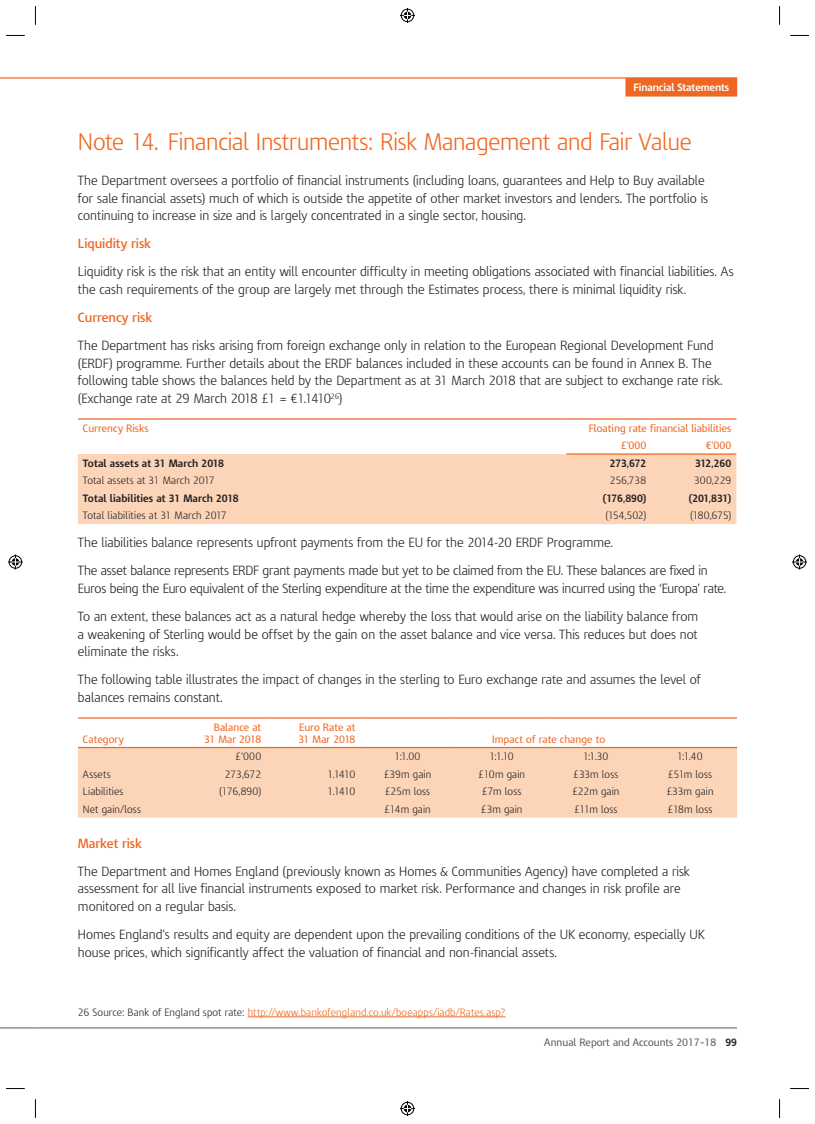
<style>
.page{position:relative;width:815px;height:1124px;background:#fff}
.page>*{position:absolute;margin:0;border:0;box-sizing:border-box;transform-origin:0 0}
.t1{font:300 22.5px "HMRC Modena";letter-spacing:-.01em;color:#f06721}
.t2{font:300 12.5px/17.5px "HMRC Modena";color:#231f20}
.t3{font:600 12.5px "HMRC Modena";letter-spacing:-.005em;color:#f06721}
.t4{font:300 10px "HMRC Modena";letter-spacing:.01em;color:#231f20}
.t5{font:10px/12px "HMRC Modena";letter-spacing:.005em;color:#f06721}
.t6{font:700 10px "HMRC Modena";letter-spacing:.01em;color:#231f20}
.t7{font:300 10px "HMRC Modena";letter-spacing:.015em;color:#f06721}
.t8{font:10px "HMRC Modena";color:#525e65}
.t9{font:700 10px "HMRC Modena";letter-spacing:-.01em;color:#fff}
.s1{color:#231f20}
.s2{font-weight:700;color:#231f20}
</style>
<div class="page">
<hr style="left:35px;top:1027px;width:702px;height:1px;background:#525e65">
<hr style="left:35px;top:77px;width:702px;height:2px;background:#f06721">
<div style="left:626px;top:78px;width:111px;height:18px;background:#f06721"></div>
<hr style="left:0;top:1027px;width:35px;height:1px;background:#525e65">
<hr style="left:0;top:77px;width:35px;height:2px;background:#f06721">
<div style="left:78px;top:454px;width:658px;height:70px;background:#fcd5b9"></div>
<hr style="left:78px;top:418px;width:488px;height:1px;background:#f06721">
<hr style="left:566px;top:418px;width:85px;height:1px;background:#f06721">
<hr style="left:651px;top:418px;width:85px;height:1px;background:#f06721">
<hr style="left:566px;top:453px;width:85px;height:1px;background:#f06721">
<hr style="left:651px;top:453px;width:85px;height:1px;background:#f06721">
<div style="left:78px;top:748px;width:659px;height:69px;background:#fcd5b9"></div>
<hr style="left:78px;top:717px;width:94px;height:1px;background:#f06721">
<hr style="left:172px;top:717px;width:94px;height:1px;background:#f06721">
<hr style="left:266px;top:717px;width:94px;height:1px;background:#f06721">
<hr style="left:360px;top:717px;width:95px;height:1px;background:#f06721">
<hr style="left:455px;top:717px;width:94px;height:1px;background:#f06721">
<hr style="left:549px;top:717px;width:94px;height:1px;background:#f06721">
<hr style="left:643px;top:717px;width:94px;height:1px;background:#f06721">
<hr style="left:78px;top:746px;width:94px;height:2px;background:#f06721">
<hr style="left:172px;top:746px;width:94px;height:2px;background:#f06721">
<hr style="left:266px;top:746px;width:94px;height:2px;background:#f06721">
<hr style="left:360px;top:746px;width:95px;height:2px;background:#f06721">
<hr style="left:455px;top:746px;width:94px;height:2px;background:#f06721">
<hr style="left:549px;top:746px;width:94px;height:2px;background:#f06721">
<hr style="left:643px;top:746px;width:94px;height:2px;background:#f06721">
<hr style="left:248px;top:1016px;width:258px;height:1px;background:#f06721">
<svg style="left:6px;top:35px;width:19px;height:1px"></svg>
<svg style="left:790px;top:35px;width:19px;height:1px"></svg>
<svg style="left:6px;top:1088px;width:19px;height:1px"></svg>
<svg style="left:790px;top:1088px;width:19px;height:1px"></svg>
<svg style="left:35px;top:6px;width:1px;height:19px"></svg>
<svg style="left:35px;top:1099px;width:1px;height:18px"></svg>
<svg style="left:779px;top:6px;width:1px;height:19px"></svg>
<svg style="left:779px;top:1099px;width:1px;height:18px"></svg>
<svg style="left:400px;top:8px;width:15px;height:15px"></svg>
<svg style="left:400px;top:1101px;width:15px;height:14px"></svg>
<svg style="left:8px;top:554px;width:15px;height:15px"></svg>
<svg style="left:792px;top:554px;width:15px;height:15px"></svg>
<p class="t9" style="left:633px;top:81px;width:97px">Financial Statements</p>
<h1 class="t1" style="left:78px;top:128px;width:615px">Note 14. Financial Instruments: Risk Management and Fair Value</h1>
<p class="t2" style="left:78px;top:172px;width:632px">The Department oversees a portfolio of financial instruments (including loans, guarantees and Help to Buy available for sale financial assets) much of which is outside the appetite of other market investors and lenders. The portfolio is continuing to increase in size and is largely concentrated in a single sector, housing.</p>
<p class="t3" style="left:78px;top:236px;width:74px">Liquidity risk</p>
<p class="t2" style="left:78px;top:263px;width:657px">Liquidity risk is the risk that an entity will encounter difficulty in meeting obligations associated with financial liabilities. As the cash requirements of the group are largely met through the Estimates process, there is minimal liquidity risk.</p>
<p class="t3" style="left:78px;top:310px;width:76px">Currency risk</p>
<p class="t2" style="left:78px;top:337px;width:646px">The Department has risks arising from foreign exchange only in relation to the European Regional Development Fund (ERDF) programme. Further details about the ERDF balances included in these accounts can be found in Annex B. The following table shows the balances held by the Department as at 31 March 2018 that are subject to exchange rate risk. (Exchange rate at 29 March 2018 £1 = €1.1410<sup>26</sup>)</p>
<p class="t5" style="left:83px;top:422px;width:67px">Currency Risks</p>
<p class="t5" style="left:621px;top:419px;width:112px;line-height:17.5px;text-indent:-32px">Floating rate financial liabilities £’000</p>
<p class="t5" style="left:706px;top:439px;width:27px">€’000</p>
<p class="t6" style="left:83px;top:456px;width:143px">Total assets at 31 March 2018</p>
<p class="t6" style="left:610px;top:456px;width:38px">273,672</p>
<p class="t6" style="left:695px;top:456px;width:38px">312,260</p>
<p class="t4" style="left:83px;top:474px;width:134px">Total assets at 31 March 2017</p>
<p class="t4" style="left:610px;top:474px;width:38px">256,738</p>
<p class="t4" style="left:694px;top:474px;width:39px">300,229</p>
<p class="t6" style="left:83px;top:491px;width:157px">Total liabilities at 31 March 2018</p>
<p class="t6" style="left:603px;top:491px;width:45px">(176,890)</p>
<p class="t6" style="left:689px;top:491px;width:44px">(201,831)</p>
<p class="t4" style="left:83px;top:509px;width:146px">Total liabilities at 31 March 2017</p>
<p class="t4" style="left:605px;top:509px;width:42px">(154,502)</p>
<p class="t4" style="left:690px;top:509px;width:43px">(180,675)</p>
<p class="t2" style="left:78px;top:534px;width:537px">The liabilities balance represents upfront payments from the EU for the 2014-20 ERDF Programme.</p>
<p class="t2" style="left:78px;top:562px;width:650px">The asset balance represents ERDF grant payments made but yet to be claimed from the EU. These balances are fixed in<br>Euros being the Euro equivalent of the Sterling expenditure at the time the expenditure was incurred using the ‘Europa’ rate.</p>
<p class="t2" style="left:78px;top:607px;width:622px;text-align:justify">To an extent, these balances act as a natural hedge whereby the loss that would arise on the liability balance from a weakening of Sterling would be offset by the gain on the asset balance and vice versa. This reduces but does not eliminate the risks.</p>
<p class="t2" style="left:78px;top:670px;width:624px">The following table illustrates the impact of changes in the sterling to Euro exchange rate and assumes the level of balances remains constant.</p>
<p class="t5" style="left:83px;top:732px;width:42px">Category</p>
<p class="t5" style="left:204px;top:720px;width:58px;text-align:right">Balance at<br>31 Mar 2018</p>
<p class="t5" style="left:298px;top:720px;width:58px">Euro Rate at<br>31 Mar 2018</p>
<p class="t5" style="left:492px;top:732px;width:114px">Impact of rate change to</p>
<p class="t4" style="left:235px;top:750px;width:28px">£’000</p>
<p class="t4" style="left:395px;top:750px;width:27px">1:1.00</p>
<p class="t4" style="left:490px;top:750px;width:26px">1:1.10</p>
<p class="t4" style="left:583px;top:750px;width:27px">1:1.30</p>
<p class="t4" style="left:677px;top:750px;width:27px">1:1.40</p>
<p class="t4" style="left:83px;top:767px;width:29px">Assets</p>
<p class="t4" style="left:225px;top:767px;width:38px">273,672</p>
<p class="t4" style="left:327px;top:767px;width:29px">1.1410</p>
<p class="t4" style="left:384px;top:767px;width:49px">£39m gain</p>
<p class="t4" style="left:478px;top:767px;width:48px">£10m gain</p>
<p class="t4" style="left:573px;top:767px;width:47px">£33m loss</p>
<p class="t4" style="left:668px;top:767px;width:46px">£51m loss</p>
<p class="t4" style="left:83px;top:785px;width:42px">Liabilities</p>
<p class="t4" style="left:219px;top:785px;width:43px">(176,890)</p>
<p class="t4" style="left:327px;top:785px;width:29px">1.1410</p>
<p class="t4" style="left:385px;top:785px;width:47px">£25m loss</p>
<p class="t4" style="left:482px;top:785px;width:41px">£7m loss</p>
<p class="t4" style="left:572px;top:785px;width:49px">£22m gain</p>
<p class="t4" style="left:666px;top:785px;width:49px">£33m gain</p>
<p class="t4" style="left:83px;top:802px;width:60px">Net gain/loss</p>
<p class="t4" style="left:384px;top:802px;width:48px">£14m gain</p>
<p class="t4" style="left:481px;top:802px;width:43px">£3m gain</p>
<p class="t4" style="left:574px;top:802px;width:45px">£11m loss</p>
<p class="t4" style="left:667px;top:802px;width:46px">£18m loss</p>
<p class="t3" style="left:78px;top:835px;width:65px">Market risk</p>
<p class="t2" style="left:78px;top:862px;width:613px">The Department and Homes England (previously known as Homes &amp; Communities Agency) have completed a risk assessment for all live financial instruments exposed to market risk. Performance and changes in risk profile are monitored on a regular basis.</p>
<p class="t2" style="left:78px;top:925px;width:629px">Homes England’s results and equity are dependent upon the prevailing conditions of the UK economy, especially UK house prices, which significantly affect the valuation of financial and non-financial assets.</p>
<p class="t7" style="left:78px;top:1005px;width:429px"><span class="s1">26 Source: Bank of England spot rate:</span> http://www.bankofengland.co.uk/boeapps/iadb/Rates.asp?</p>
<p class="t8" style="left:544px;top:1036px;width:194px">Annual Report and Accounts 2017–18 <span class="s2">99</span></p>
</div>
